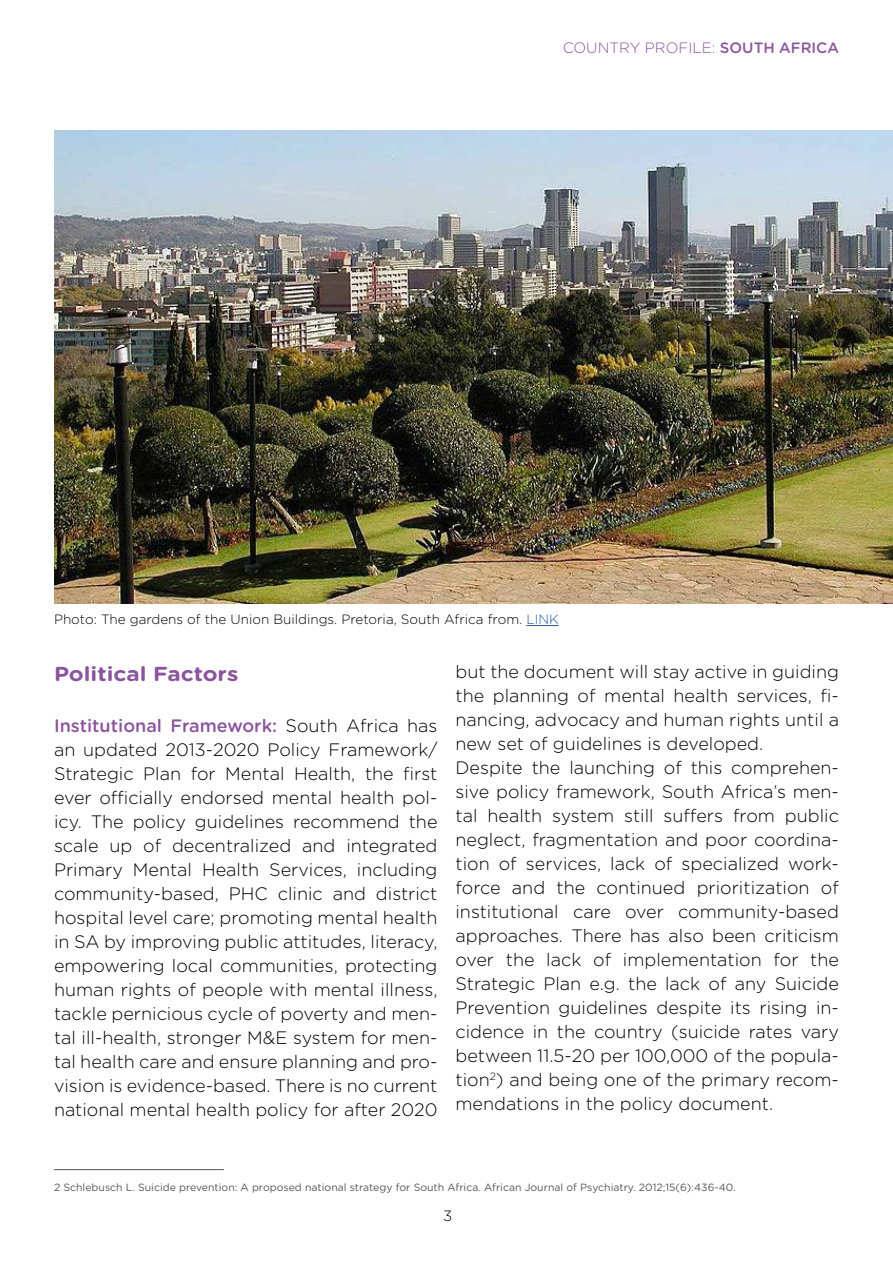
<style>
.page{position:relative;width:893px;height:1263px;background:#fff}
.page>*{position:absolute;margin:0;border:0;box-sizing:border-box;transform-origin:0 0}
.t1{font:700 20.25px "Gotham Rounded";color:#8b559d;scale:1.11 1}
.t2{font:300 18px/24px "Gotham Rounded";color:#000;text-align:justify}
.t3{font:300 15px "Gotham Rounded";color:#8b559d}
.t4{font:300 15px "Gotham Rounded";color:#000}
.t5{font:300 13.5px "Gotham Rounded";color:#000}
.t6{font:10.5px "Gotham Rounded";color:#575756}
.s1{font-weight:500}
.s2{color:#275b9b}
.s3{font-weight:500;color:#8b559d}
</style>
<div class="page">
<img style="left:54px;top:130px;width:839px;height:474px">
<hr style="left:526px;top:625px;width:33px;height:1px;background:#275b9b">
<hr style="left:54px;top:1169px;width:170px;height:1px;background:#575756">
<p class="t3" style="left:563px;top:38px;width:278px">COUNTRY PROFILE: <span class="s1">SOUTH AFRICA</span></p>
<p class="t5" style="left:54px;top:610px;width:506px">Photo: The gardens of the Union Buildings. Pretoria, South Africa from. <span class="s2">LINK</span></p>
<p class="t1" style="left:54px;top:659px;width:168px">Political Factors</p>
<p class="t2" style="left:54px;top:713px;width:385px"><span class="s3">Institutional Framework:</span> South Africa has an updated 2013-2020 Policy Framework/ Strategic Plan for Mental Health, the first ever officially endorsed mental health pol&shy;icy. The policy guidelines recommend the scale up of decentralized and integrated Primary Mental Health Services, including community-based, PHC clinic and district hospital level care; promoting mental health in SA by improving public attitudes, literacy, empowering local communities, protecting human rights of people with mental illness, tackle pernicious cycle of poverty and men&shy;tal ill-health, stronger M&amp;E system for men&shy;tal health care and ensure planning and pro&shy;vision is evidence-based. There is no current national mental health policy for after 2020</p>
<p class="t2" style="left:455px;top:658px;width:385px;text-align:left">but the document will stay active in guiding the planning of mental health services, fi&shy;nancing, advocacy and human rights until a new set of guidelines is developed.<br>Despite the launching of this comprehen&shy;sive policy framework, South Africa’s men&shy;tal health system still suffers from public neglect, fragmentation and poor coordina&shy;tion of services, lack of specialized work&shy;force and the continued prioritization of institutional care over community-based approaches. There has also been criticism over the lack of implementation for the Strategic Plan e.g. the lack of any Suicide Prevention guidelines despite its rising in&shy;cidence in the country (suicide rates vary between 11.5-20 per 100,000 of the popula&shy;tion<sup>2</sup>) and being one of the primary recom&shy;mendations in the policy document.</p>
<p class="t6" style="left:54px;top:1180px;width:683px">2 Schlebusch L. Suicide prevention: A proposed national strategy for South Africa. African Journal of Psychiatry. 2012;15(6):436-40.</p>
<p class="t4" style="left:443px;top:1206px;width:11px">3</p>
</div>
